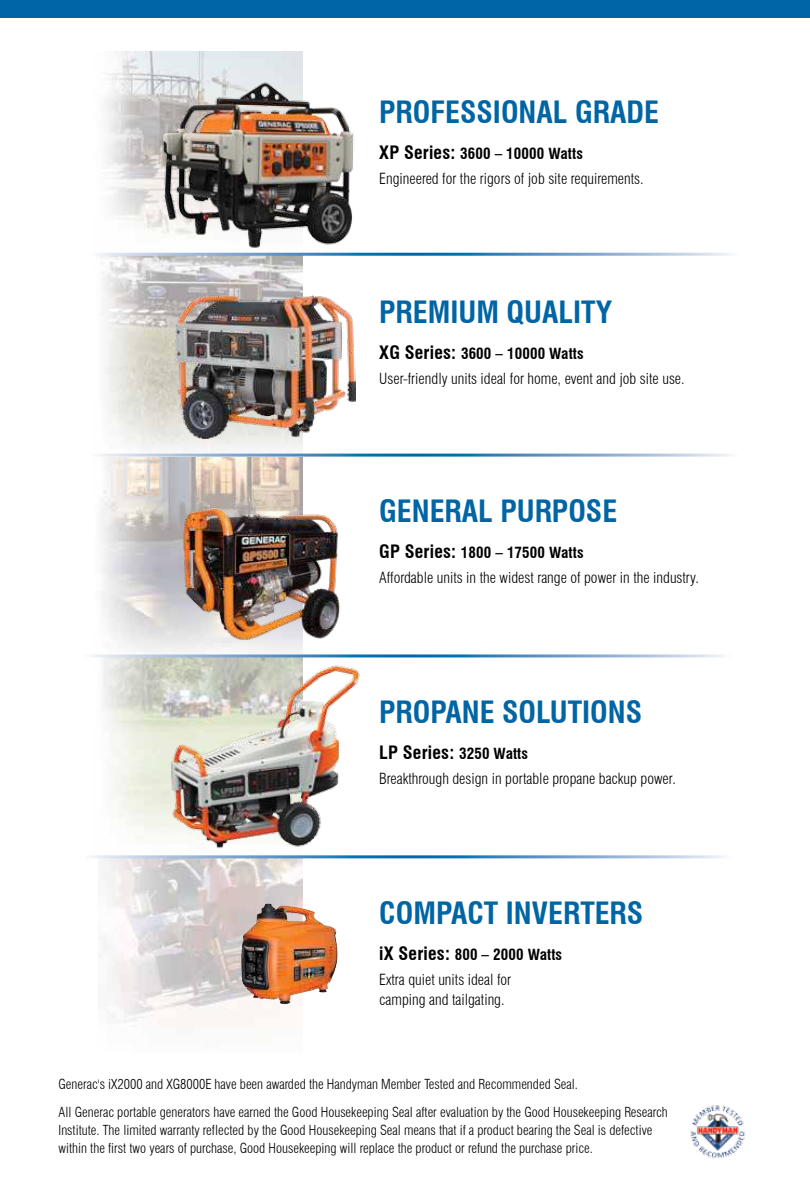
<style>
.page{position:relative;width:810px;height:1188px;background:#fff}
.page>*{position:absolute;margin:0;border:0;box-sizing:border-box;transform-origin:0 0}
.t1{font:700 condensed 30px "Swiss 721 BT";color:#0065a4}
.t2{font:700 condensed 18px "Swiss 721 BT";color:#000}
.t3{font:300 condensed 15px/24.9px "Swiss 721 BT";color:#000}
.t4{font:300 condensed 13.5px/18px "Swiss 721 BT";color:#000}
.s1{font-weight:700;font-size:18px}
.s2{font-weight:700}
.s3{font-size:15px}
</style>
<div class="page">
<div style="left:0;top:0;width:810px;height:17px;background:#0065a4"></div>
<img style="left:99px;top:858px;width:204px;height:169px">
<img style="left:97px;top:457px;width:206px;height:382px">
<img style="left:690px;top:1105px;width:55px;height:54px">
<img style="left:157px;top:659px;width:203px;height:190px">
<img style="left:101px;top:256px;width:202px;height:198px">
<img style="left:118px;top:52px;width:185px;height:201px">
<hr style="left:86px;top:654px;width:648px;height:3px;background:#fff">
<svg style="left:106px;top:52px;width:24px;height:194px;fill:#f2f2f2"></svg>
<img style="left:241px;top:904px;width:27px;height:55px">
<img style="left:169px;top:495px;width:171px;height:159px">
<img style="left:174px;top:296px;width:182px;height:142px">
<img style="left:144px;top:66px;width:219px;height:197px">
<h1 class="t1" style="left:379px;top:100px;width:281px">PROFESSIONAL GRADE</h1>
<p class="t3" style="left:379px;top:142px;width:266px"><span class="s1">XP SERIES:</span> <span class="s2">3600 – 10000 WATTS<br></span>Engineered for the rigors of job site requirements.</p>
<h1 class="t1" style="left:379px;top:299px;width:234px">PREMIUM QUALITY</h1>
<p class="t3" style="left:379px;top:342px;width:307px"><span class="s1">XG SERIES:</span> <span class="s2">3600 – 10000 WATTS<br></span>User-friendly units ideal for home, event and job site use.</p>
<h1 class="t1" style="left:379px;top:499px;width:239px">GENERAL PURPOSE</h1>
<p class="t3" style="left:379px;top:542px;width:321px"><span class="s1">GP SERIES:</span> <span class="s2">1800 – 17500 WATTS<br></span>Affordable units in the widest range of power in the industry.</p>
<h1 class="t1" style="left:379px;top:700px;width:264px">PROPANE SOLUTIONS</h1>
<h2 class="t2" style="left:379px;top:745px;width:150px">LP SERIES: <span class="s3">3250 WATTS</span></h2>
<p class="t3" style="left:379px;top:767px;width:298px">Breakthrough design in portable propane backup power.</p>
<h1 class="t1" style="left:379px;top:901px;width:266px">COMPACT INVERTERS</h1>
<p class="t3" style="left:379px;top:943px;width:184px"><span class="s1">IX SERIES:</span> <span class="s2">800 – 2000 WATTS<br></span>Extra quiet units ideal for</p>
<p class="t3" style="left:379px;top:988px;width:127px">camping and tailgating.</p>
<p class="t4" style="left:59px;top:1076px;width:521px">Generac's iX2000 and XG8000E have been awarded the Handyman Member Tested and Recommended Seal.</p>
<p class="t4" style="left:59px;top:1104px;width:611px">All Generac portable generators have earned the Good Housekeeping Seal after evaluation by the Good Housekeeping Research<br>Institute. The limited warranty reflected by the Good Housekeeping Seal means that if a product bearing the Seal is defective within the first two years of purchase, Good Housekeeping will replace the product or refund the purchase price.</p>
</div>
